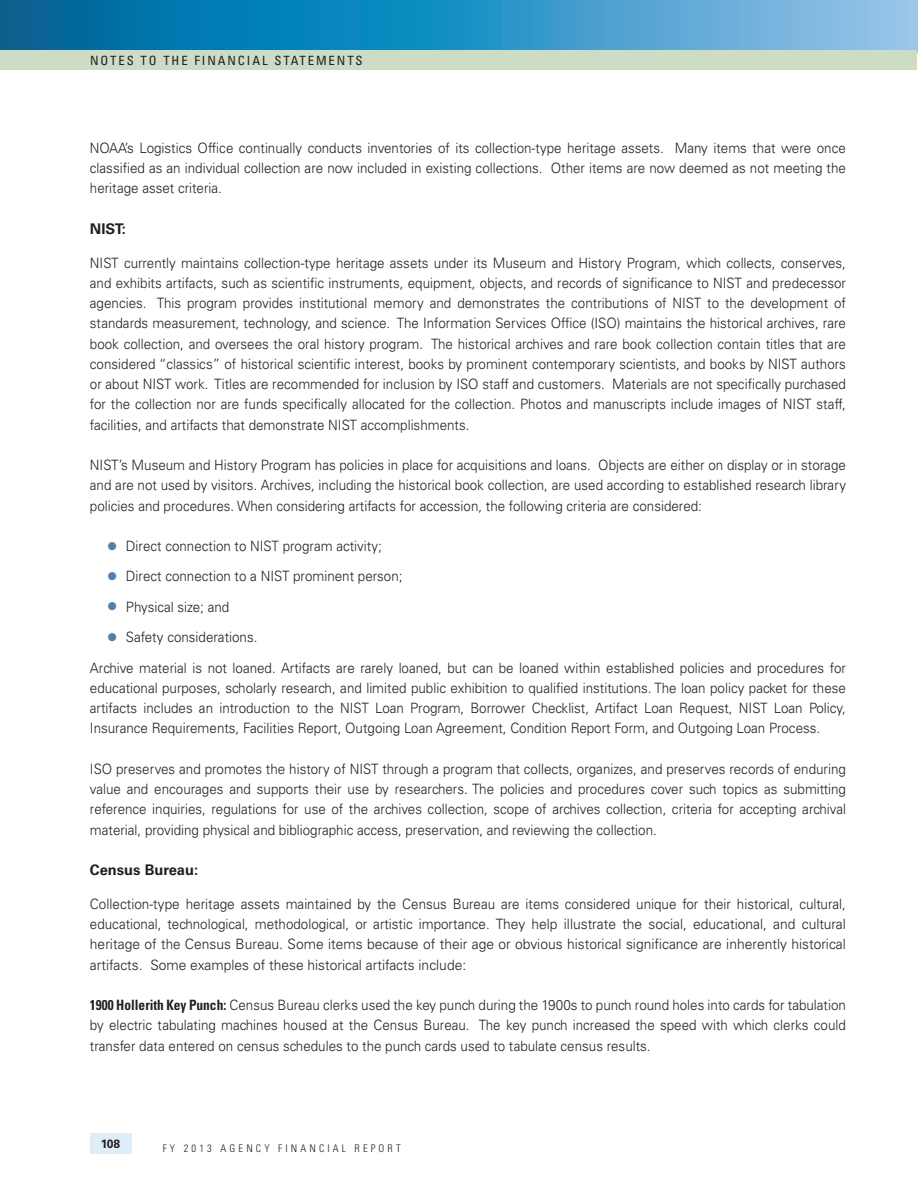
<style>
.page{position:relative;width:918px;height:1188px;background:#fff}
.page>*{position:absolute;margin:0;border:0;box-sizing:border-box;transform-origin:0 0}
.FS_1_03_Note_Subhead{font:700 14.7px "Univers LT Std";color:#231f20}
.FS_2_01_BodyText{font:300 14.25px/20.2px "Univers LT Std";color:#231f20;text-align:justify;scale:.94 1}
.FS_2_01_BodyText-2{font:300 14.25px/20.2px "Univers LT Std";color:#231f20;text-align:justify;scale:.95 1}
.t1{font:condensed 12.75px "Univers LT Std";letter-spacing:.15em;color:#231f20}
.t2{font:700 12px "Univers LT Std";color:#231f20}
.t3{font:300 condensed 10.5px "Univers LT Std";letter-spacing:.3em;color:#231f20}
.s1{color:#5280a9}
.s2{font-family:"Univers";font-weight:700;font-stretch:condensed}
</style>
<div class="page">
<svg style="left:0;top:0;width:917px;height:50px;background:#3292c3"></svg>
<div style="left:90px;top:1133px;width:41px;height:21px;background:#dfedf8"></div>
<div style="left:0;top:50px;width:917px;height:19px;background:#ccdcc5"></div>
<p class="t1" style="left:90px;top:52px;width:274px">NOTES TO THE FINANCIAL STATEMENTS</p>
<p class="FS_2_01_BodyText" style="left:90px;top:138px;width:806px">NOAA’s Logistics Office continually conducts inventories of its collection-type heritage assets. Many items that were once classified as an individual collection are now included in existing collections. Other items are now deemed as not meeting the heritage asset criteria.</p>
<p class="FS_1_03_Note_Subhead" style="left:90px;top:220px;width:38px">NIST:</p>
<p class="FS_2_01_BodyText" style="left:90px;top:252px;width:806px">NIST currently maintains collection-type heritage assets under its Museum and History Program, which collects, conserves, and exhibits artifacts, such as scientific instruments, equipment, objects, and records of significance to NIST and predecessor agencies. This program provides institutional memory and demonstrates the contributions of NIST to the development of standards measurement, technology, and science. The Information Services Office (ISO) maintains the historical archives, rare book collection, and oversees the oral history program. The historical archives and rare book collection contain titles that are considered “classics” of historical scientific interest, books by prominent contemporary scientists, and books by NIST authors or about NIST work. Titles are recommended for inclusion by ISO staff and customers. Materials are not specifically purchased for the collection nor are funds specifically allocated for the collection. Photos and manuscripts include images of NIST staff, facilities, and artifacts that demonstrate NIST accomplishments.</p>
<p class="FS_2_01_BodyText" style="left:90px;top:455px;width:806px">NIST’s Museum and History Program has policies in place for acquisitions and loans. Objects are either on display or in storage and are not used by visitors. Archives, including the historical book collection, are used according to established research library policies and procedures. When considering artifacts for accession, the following criteria are considered:</p>
<p class="FS_2_01_BodyText" style="left:108px;top:536px;width:293px"><span class="s1">●</span> Direct connection to NIST program activity;</p>
<p class="FS_2_01_BodyText" style="left:108px;top:566px;width:315px"><span class="s1">●</span> Direct connection to a NIST prominent person;</p>
<p class="FS_2_01_BodyText" style="left:108px;top:597px;width:131px"><span class="s1">●</span> Physical size; and</p>
<p class="FS_2_01_BodyText" style="left:108px;top:627px;width:161px"><span class="s1">●</span> Safety considerations.</p>
<p class="FS_2_01_BodyText" style="left:90px;top:657px;width:806px">Archive material is not loaned. Artifacts are rarely loaned, but can be loaned within established policies and procedures for educational purposes, scholarly research, and limited public exhibition to qualified institutions. The loan policy packet for these artifacts includes an introduction to the NIST Loan Program, Borrower Checklist, Artifact Loan Request, NIST Loan Policy, Insurance Requirements, Facilities Report, Outgoing Loan Agreement, Condition Report Form, and Outgoing Loan Process.</p>
<p class="FS_2_01_BodyText" style="left:90px;top:759px;width:806px">ISO preserves and promotes the history of NIST through a program that collects, organizes, and preserves records of enduring value and encourages and supports their use by researchers. The policies and procedures cover such topics as submitting reference inquiries, regulations for use of the archives collection, scope of archives collection, criteria for accepting archival material, providing physical and bibliographic access, preservation, and reviewing the collection.</p>
<p class="FS_1_03_Note_Subhead" style="left:90px;top:861px;width:110px">Census Bureau:</p>
<p class="FS_2_01_BodyText-2" style="left:90px;top:894px;width:797px">Collection-type heritage assets maintained by the Census Bureau are items considered unique for their historical, cultural, educational, technological, methodological, or artistic importance. They help illustrate the social, educational, and cultural heritage of the Census Bureau. Some items because of their age or obvious historical significance are inherently historical artifacts. Some examples of these historical artifacts include:</p>
<p class="FS_2_01_BodyText" style="left:90px;top:995px;width:806px"><span class="s2">1900 Hollerith Key Punch:</span> Census Bureau clerks used the key punch during the 1900s to punch round holes into cards for tabulation by electric tabulating machines housed at the Census Bureau. The key punch increased the speed with which clerks could transfer data entered on census schedules to the punch cards used to tabulate census results.</p>
<p class="t2" style="left:101px;top:1136px;width:21px">108</p>
<p class="t3" style="left:163px;top:1142px;width:239px">FY 2013 AGENCY FINANCIAL REPORT</p>
</div>
